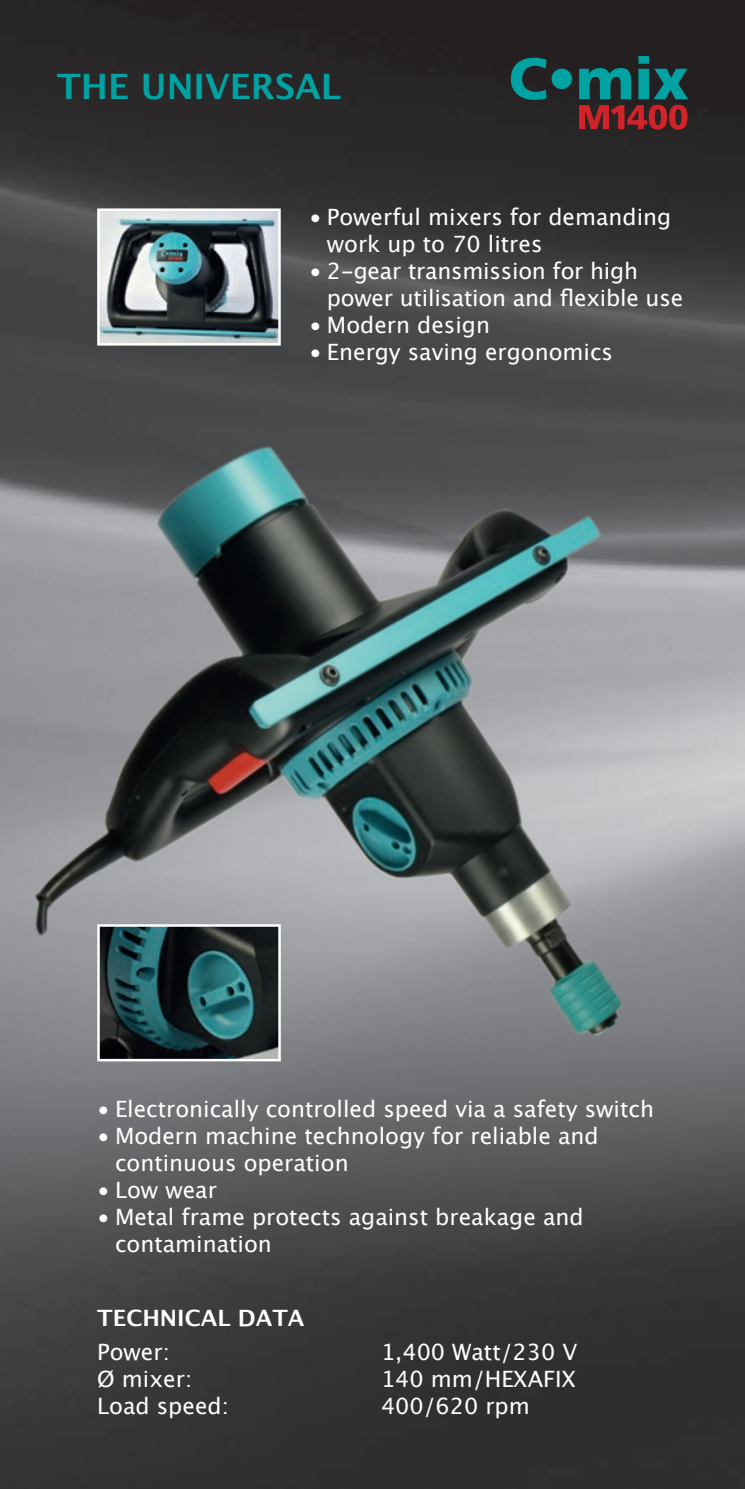
<style>
.page{position:relative;width:745px;height:1489px;background:#fff}
.page>*{position:absolute;margin:0;border:0;box-sizing:border-box;transform-origin:0 0}
.t1{font:700 35px "Lucida Grande";color:#00a3a1}
.t2{font:22.5px/27px "Lucida Grande";color:#fff}
.t3{font:700 22.5px "Lucida Grande";color:#fff}
</style>
<div class="page">
<img style="left:0;top:0;width:744px;height:1488px">
<img style="left:33px;top:382px;width:700px;height:803px">
<img style="left:100px;top:211px;width:177px;height:131px">
<div style="left:97px;top:208px;width:183px;height:137px;border:2px solid #fff"></div>
<img style="left:100px;top:927px;width:177px;height:131px">
<div style="left:97px;top:924px;width:183px;height:137px;border:2px solid #fff"></div>
<svg style="left:510px;top:56px;width:177px;height:73px;background:#304344"></svg>
<h1 class="t1" style="left:57px;top:58px;width:286px">THE UNIVERSAL</h1>
<p class="t2" style="left:327px;top:204px;width:346px;text-indent:-18px">• Powerful mixers for demanding work up to 70 litres</p>
<p class="t2" style="left:327px;top:258px;width:357px;text-indent:-18px">• 2-gear transmission for high power utilisation and flexible use</p>
<p class="t2" style="left:309px;top:312px;width:182px">• Modern design</p>
<p class="t2" style="left:309px;top:339px;width:305px">• Energy saving ergonomics</p>
<p class="t2" style="left:97px;top:1095px;width:558px">• Electronically controlled speed via a safety switch</p>
<p class="t2" style="left:115px;top:1122px;width:485px;text-indent:-18px">• Modern machine technology for reliable and continuous operation</p>
<p class="t2" style="left:97px;top:1176px;width:121px">• Low wear</p>
<p class="t2" style="left:115px;top:1203px;width:470px;text-indent:-18px">• Metal frame protects against breakage and contamination</p>
<p class="t3" style="left:97px;top:1299px;width:208px">TECHNICAL DATA</p>
<p class="t2" style="left:97px;top:1338px;width:74px">Power:</p>
<p class="t2" style="left:381px;top:1338px;width:197px">1,400 Watt/230 V</p>
<p class="t2" style="left:97px;top:1365px;width:96px">Ø mixer:</p>
<p class="t2" style="left:381px;top:1365px;width:196px">140 mm/HEXAFIX</p>
<p class="t2" style="left:97px;top:1392px;width:133px">Load speed:</p>
<p class="t2" style="left:381px;top:1392px;width:150px">400/620 rpm</p>
</div>
